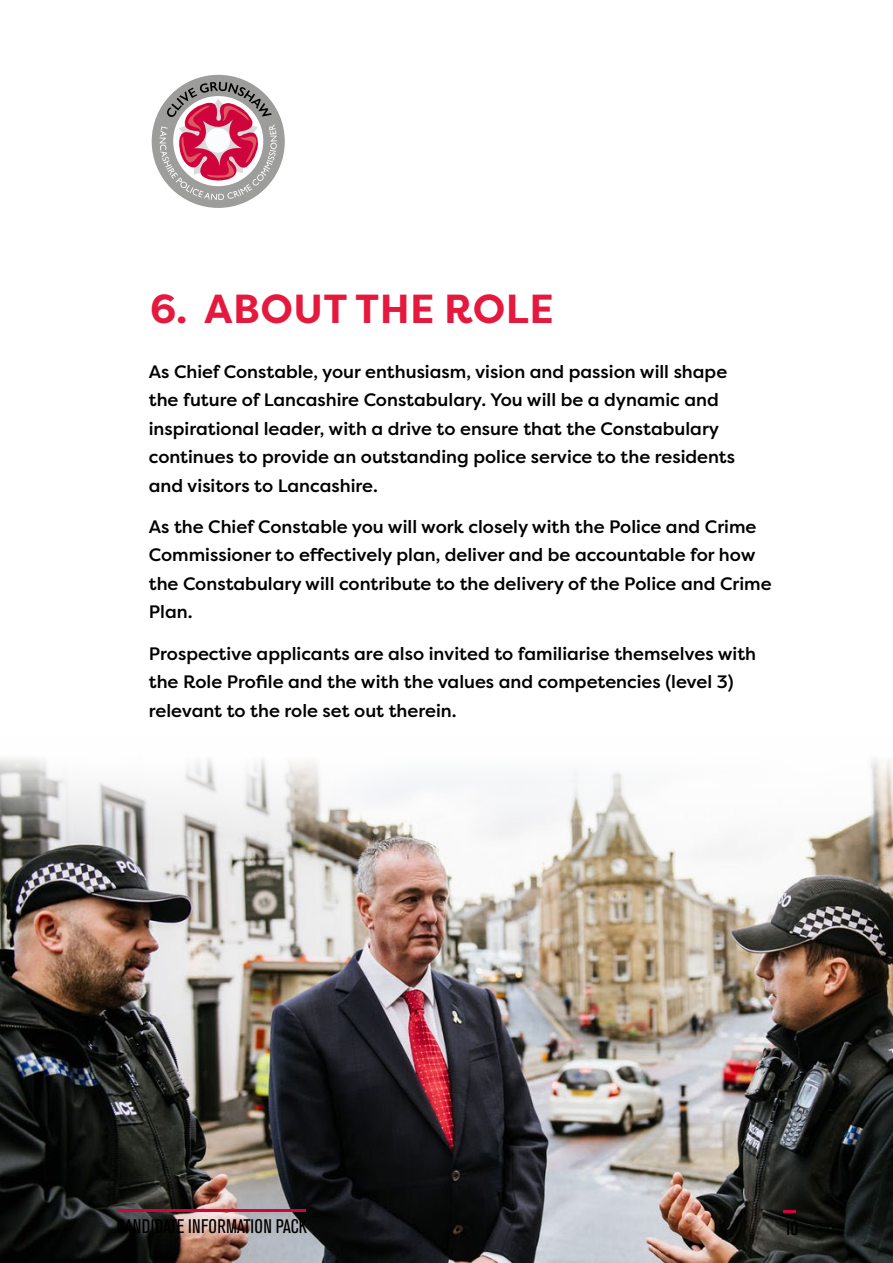
<style>
.page{position:relative;width:893px;height:1263px;background:#fff}
.page>*{position:absolute;margin:0;border:0;box-sizing:border-box;transform-origin:0 0}
.t1{font:700 40.5px "Filson Pro";letter-spacing:.01em;color:#e5193d}
.t2{font:condensed 19.5px "Akzidenz Grotesk BE";color:#000}
.t3{font:500 18px/28.5px "Filson Pro";color:#000}
</style>
<div class="page">
<svg style="left:151px;top:74px;width:134px;height:134px"></svg>
<img style="left:0;top:758px;width:893px;height:505px">
<svg style="left:783px;top:1210px;width:13px;height:3px"></svg>
<hr style="left:117px;top:1209px;width:188px;height:3px;background:#d0043c">
<h1 class="t1" style="left:150px;top:283px;width:405px">6. ABOUT THE ROLE</h1>
<p class="t3" style="left:149px;top:357px;width:588px">As Chief Constable, your enthusiasm, vision and passion will shape the future of Lancashire Constabulary. You will be a dynamic and inspirational leader, with a drive to ensure that the Constabulary continues to provide an outstanding police service to the residents and visitors to Lancashire.</p>
<p class="t3" style="left:149px;top:512px;width:624px">As the Chief Constable you will work closely with the Police and Crime Commissioner to effectively plan, deliver and be accountable for how the Constabulary will contribute to the delivery of the Police and Crime Plan.</p>
<p class="t3" style="left:149px;top:639px;width:609px">Prospective applicants are also invited to familiarise themselves with the Role Profile and the with the values and competencies (level 3) relevant to the role set out therein.</p>
<p class="t2" style="left:117px;top:1216px;width:192px">CANDIDATE INFORMATION PACK</p>
<p class="t2" style="left:785px;top:1217px;width:15px">10</p>
</div>
